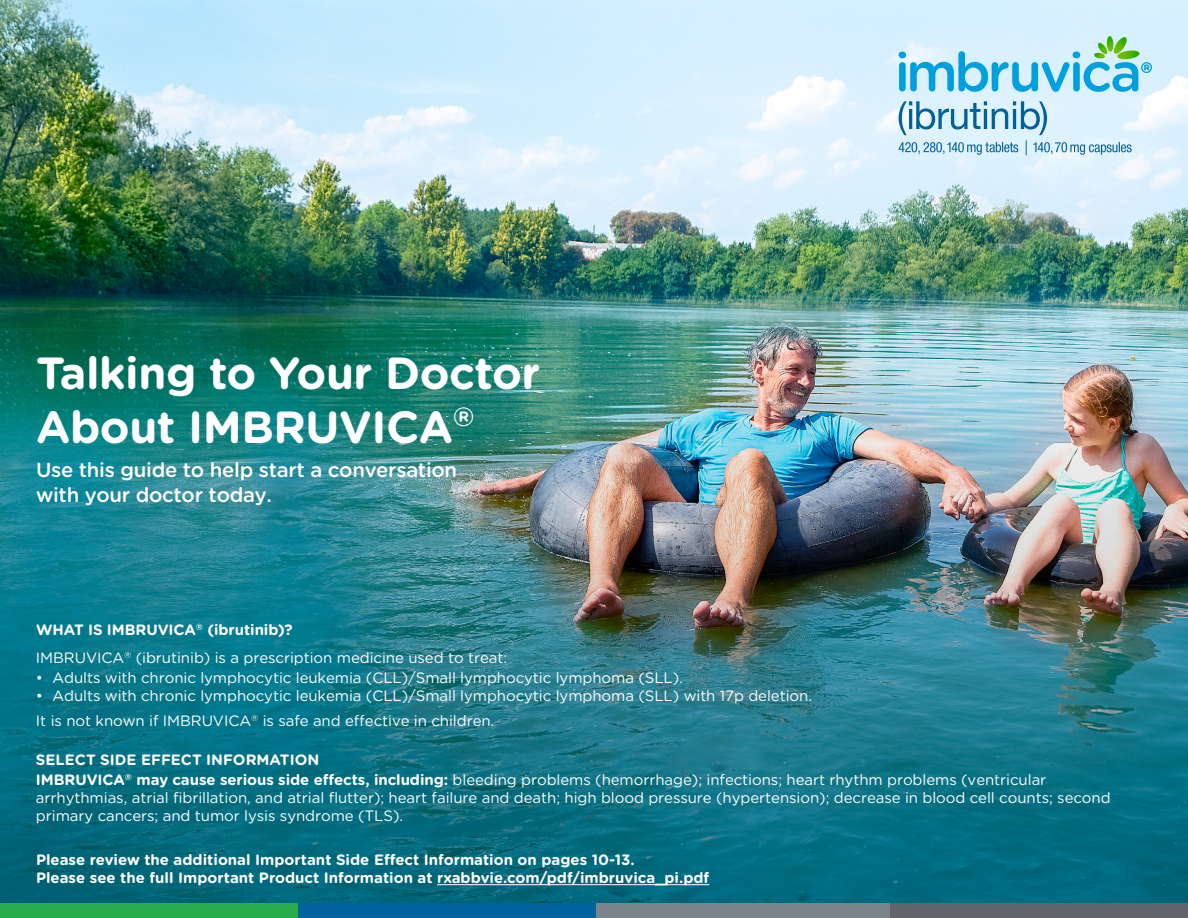
<style>
.page{position:relative;width:1188px;height:918px;background:#fff}
.page>*{position:absolute;margin:0;border:0;box-sizing:border-box;transform-origin:0 0}
.t1{font:700 45px/54px "Gotham Rounded";letter-spacing:-.01em;color:#fff}
.t2{font:500 20.4px/24.5px "Gotham Rounded";letter-spacing:-.015em;color:#fff}
.t3{font:15px/27.8px "Gotham Rounded";letter-spacing:-.005em;color:#fff}
.t4{font:700 15px/18px "Gotham Rounded";color:#fff}
.s1{font-weight:700}
.s2{font-weight:400}
</style>
<div class="page">
<img style="left:0;top:0;width:1188px;height:904px">
<hr style="left:437px;top:884px;width:272px;height:1px;background:#fff">
<div style="left:595px;top:904px;width:298px;height:14px;background:#7c848b"></div>
<div style="left:890px;top:904px;width:298px;height:14px;background:#63656b"></div>
<div style="left:298px;top:904px;width:297px;height:14px;background:#00639c"></div>
<div style="left:0;top:904px;width:298px;height:14px;background:#29ac4a"></div>
<svg style="left:899px;top:101px;width:233px;height:54px;background:#b9d9ed"></svg>
<svg style="left:899px;top:36px;width:253px;height:56px;background:#9dd9ed"></svg>
<h1 class="t1" style="left:36px;top:344px;width:506px">Talking to Your Doctor<br>About IMBRUVICA<sup>®</sup></h1>
<h2 class="t2" style="left:36px;top:457px;width:423px">Use this guide to help start a conversation with your doctor today.</h2>
<p class="t3" style="left:36px;top:615px;width:473px"><span class="s1">WHAT IS IMBRUVICA</span><sup>®</sup> <span class="s1">(ibrutinib)?<br></span>IMBRUVICA<sup>®</sup> (ibrutinib) is a prescription medicine used to treat:</p>
<p class="t3" style="left:36px;top:663px;width:648px">• Adults with chronic lymphocytic leukemia (CLL)/Small lymphocytic lymphoma (SLL).</p>
<p class="t3" style="left:36px;top:682px;width:778px;line-height:25.5px">• Adults with chronic lymphocytic leukemia (CLL)/Small lymphocytic lymphoma (SLL) with 17p deletion.<br>It is not known if IMBRUVICA<sup>®</sup> is safe and effective in children.</p>
<p class="t4" style="left:36px;top:749px;width:1012px;line-height:20.1px">SELECT SIDE EFFECT INFORMATION<br>IMBRUVICA<sup>®</sup> may cause serious side effects, including: <span class="s2">bleeding problems (hemorrhage); infections; heart rhythm problems (ventricular</span></p>
<p class="t3" style="left:36px;top:788px;width:1076px;line-height:18px">arrhythmias, atrial fibrillation, and atrial flutter); heart failure and death; high blood pressure (hypertension); decrease in blood cell counts; second primary cancers; and tumor lysis syndrome (TLS).</p>
<p class="t4" style="left:36px;top:850px;width:675px">Please review the additional Important Side Effect Information on pages 10-13.<br>Please see the full Important Product Information at rxabbvie.com/pdf/imbruvica_pi.pdf</p>
</div>
